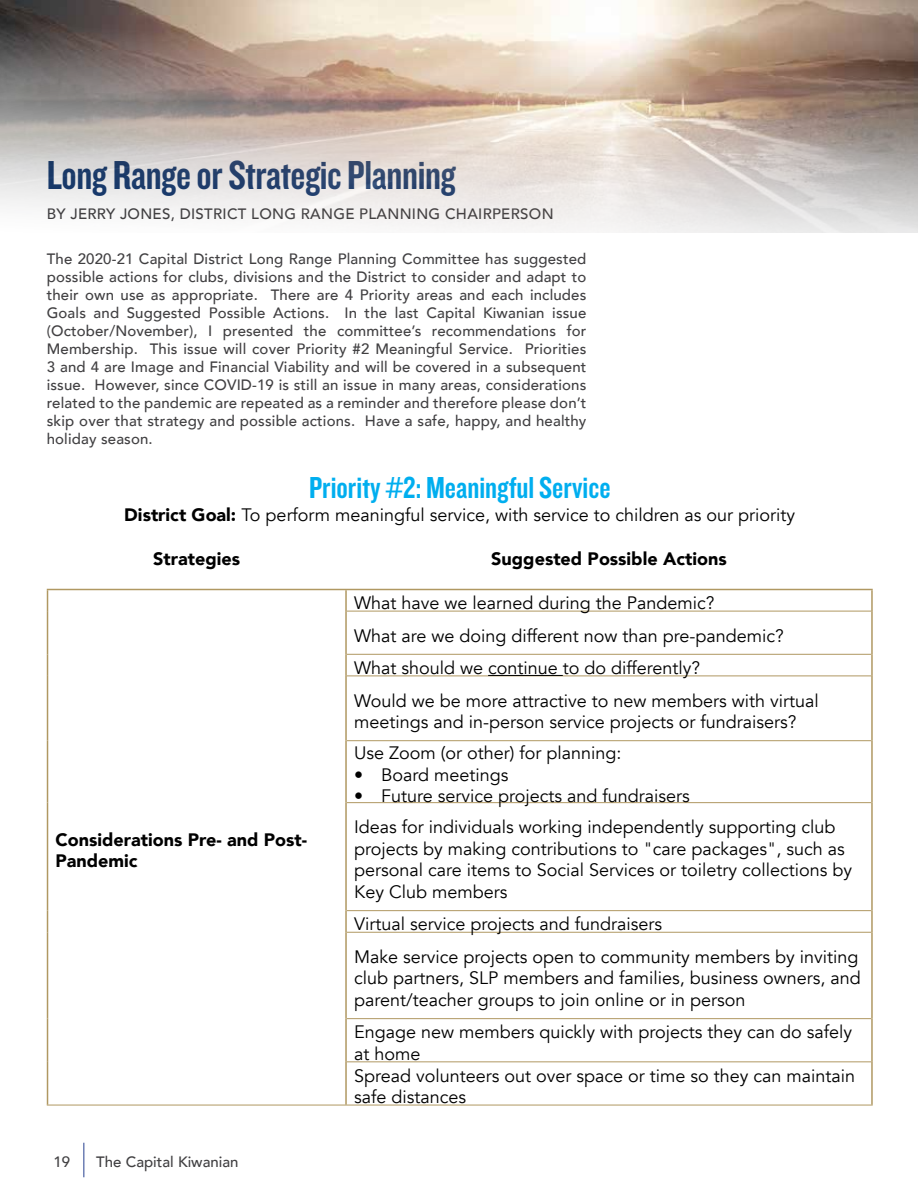
<style>
.page{position:relative;width:918px;height:1188px;background:#fff}
.page>*{position:absolute;margin:0;border:0;box-sizing:border-box;transform-origin:0 0}
.t1{font:42px "Knockout HTF49 Liteweight";letter-spacing:-.01em;color:#133970}
.t2{font:31.5px "Knockout HTF49 Liteweight";color:#00aeef}
.t3{font:18px/21.6px "Avenir";color:#000}
.t4{font:900 18px/21.6px "Avenir";color:#000}
.t5{font:500 15px/18px "Avenir";letter-spacing:.01em;color:#414042;text-align:justify}
.s1{font-weight:900}
</style>
<div class="page">
<hr style="left:84px;top:1143px;width:1px;height:34px;background:#25408f">
<img style="left:0;top:0;width:918px;height:233px">
<hr style="left:347px;top:611px;width:524px;height:1px;background:#b09862">
<hr style="left:347px;top:654px;width:524px;height:1px;background:#b09862">
<hr style="left:347px;top:676px;width:524px;height:1px;background:#b09862">
<hr style="left:347px;top:740px;width:524px;height:1px;background:#b09862">
<hr style="left:347px;top:802px;width:524px;height:1px;background:#b09862">
<hr style="left:347px;top:910px;width:524px;height:1px;background:#b09862">
<hr style="left:347px;top:932px;width:524px;height:1px;background:#b09862">
<hr style="left:347px;top:1018px;width:524px;height:1px;background:#b09862">
<hr style="left:347px;top:1061px;width:524px;height:1px;background:#b09862">
<hr style="left:47px;top:1105px;width:299px;height:1px;background:#b09862">
<hr style="left:346px;top:1105px;width:527px;height:1px;background:#b09862">
<hr style="left:47px;top:589px;width:299px;height:1px;background:#b09862">
<svg style="left:47px;top:590px;width:1px;height:21px"></svg>
<hr style="left:47px;top:611px;width:1px;height:43px;background:#b09862">
<svg style="left:47px;top:654px;width:1px;height:22px"></svg>
<hr style="left:47px;top:676px;width:1px;height:65px;background:#b09862">
<hr style="left:47px;top:741px;width:1px;height:62px;background:#b09862">
<hr style="left:47px;top:803px;width:1px;height:108px;background:#b09862">
<svg style="left:47px;top:911px;width:1px;height:21px"></svg>
<hr style="left:47px;top:932px;width:1px;height:87px;background:#b09862">
<hr style="left:47px;top:1019px;width:1px;height:43px;background:#b09862">
<hr style="left:47px;top:1062px;width:1px;height:43px;background:#b09862">
<hr style="left:346px;top:589px;width:527px;height:1px;background:#b09862">
<hr style="left:345px;top:590px;width:2px;height:21px;background:#b09862">
<hr style="left:871px;top:590px;width:2px;height:21px;background:#b09862">
<hr style="left:345px;top:611px;width:2px;height:43px;background:#b09862">
<hr style="left:871px;top:611px;width:2px;height:43px;background:#b09862">
<hr style="left:345px;top:654px;width:2px;height:22px;background:#b09862">
<hr style="left:871px;top:654px;width:2px;height:22px;background:#b09862">
<hr style="left:345px;top:676px;width:2px;height:65px;background:#b09862">
<hr style="left:871px;top:676px;width:2px;height:65px;background:#b09862">
<hr style="left:345px;top:741px;width:2px;height:62px;background:#b09862">
<hr style="left:871px;top:741px;width:2px;height:62px;background:#b09862">
<hr style="left:345px;top:803px;width:2px;height:108px;background:#b09862">
<hr style="left:871px;top:803px;width:2px;height:108px;background:#b09862">
<hr style="left:345px;top:911px;width:2px;height:21px;background:#b09862">
<hr style="left:871px;top:911px;width:2px;height:21px;background:#b09862">
<hr style="left:345px;top:932px;width:2px;height:87px;background:#b09862">
<hr style="left:871px;top:932px;width:2px;height:87px;background:#b09862">
<hr style="left:345px;top:1019px;width:2px;height:43px;background:#b09862">
<hr style="left:871px;top:1019px;width:2px;height:43px;background:#b09862">
<hr style="left:345px;top:1062px;width:2px;height:43px;background:#b09862">
<hr style="left:871px;top:1062px;width:2px;height:43px;background:#b09862">
<hr style="left:488px;top:675px;width:75px;height:1px;background:#000">
<h1 class="t1" style="left:47px;top:153px;width:411px">Long Range or Strategic Planning</h1>
<p class="t5" style="left:47px;top:204px;width:508px">BY JERRY JONES, DISTRICT LONG RANGE PLANNING CHAIRPERSON</p>
<p class="t5" style="left:47px;top:249px;width:541px">The 2020-21 Capital District Long Range Planning Committee has suggested possible actions for clubs, divisions and the District to consider and adapt to their own use as appropriate. There are 4 Priority areas and each includes Goals and Suggested Possible Actions. In the last Capital Kiwanian issue (October/November), I presented the committee’s recommendations for Membership. This issue will cover Priority #2 Meaningful Service. Priorities 3 and 4 are Image and Financial Viability and will be covered in a subsequent issue. However, since COVID-19 is still an issue in many areas, considerations related to the pandemic are repeated as a reminder and therefore please don’t skip over that strategy and possible actions. Have a safe, happy, and healthy holiday season.</p>
<h2 class="t2" style="left:309px;top:471px;width:303px">Priority #2: Meaningful Service</h2>
<p class="t3" style="left:124px;top:504px;width:672px"><span class="s1">District Goal:</span> To perform meaningful service, with service to children as our priority</p>
<p class="t4" style="left:153px;top:548px;width:88px">Strategies</p>
<p class="t4" style="left:491px;top:548px;width:237px">Suggested Possible Actions</p>
<p class="t4" style="left:56px;top:828px;width:253px">Considerations Pre- and Post-<br>Pandemic</p>
<p class="t5" style="left:54px;top:1152px;width:18px">19</p>
<p class="t5" style="left:96px;top:1152px;width:144px">The Capital Kiwanian</p>
<p class="t3" style="left:354px;top:587px;width:466px;line-height:32.4px">What have we learned during the Pandemic?<br>What are we doing different now than pre-pandemic?<br>What should we continue to do differently?<br>Would we be more attractive to new members with virtual</p>
<p class="t3" style="left:354px;top:707px;width:444px;line-height:31px">meetings and in-person service projects or fundraisers?<br>Use Zoom (or other) for planning:</p>
<p class="t3" style="left:354px;top:764px;width:156px">• Board meetings</p>
<p class="t3" style="left:354px;top:781px;width:483px;line-height:31px">• Future service projects and fundraisers<br>Ideas for individuals working independently supporting club</p>
<p class="t3" style="left:354px;top:838px;width:499px">projects by making contributions to "care packages", such as personal care items to Social Services or toiletry collections by<br>Key Club members</p>
<p class="t3" style="left:354px;top:908px;width:506px;line-height:32.4px">Virtual service projects and fundraisers<br>Make service projects open to community members by inviting</p>
<p class="t3" style="left:354px;top:968px;width:508px">club partners, SLP members and families, business owners, and parent/teacher groups to join online or in person</p>
<p class="t3" style="left:354px;top:1022px;width:503px">Engage new members quickly with projects they can do safely at home<br>Spread volunteers out over space or time so they can maintain safe distances</p>
</div>
